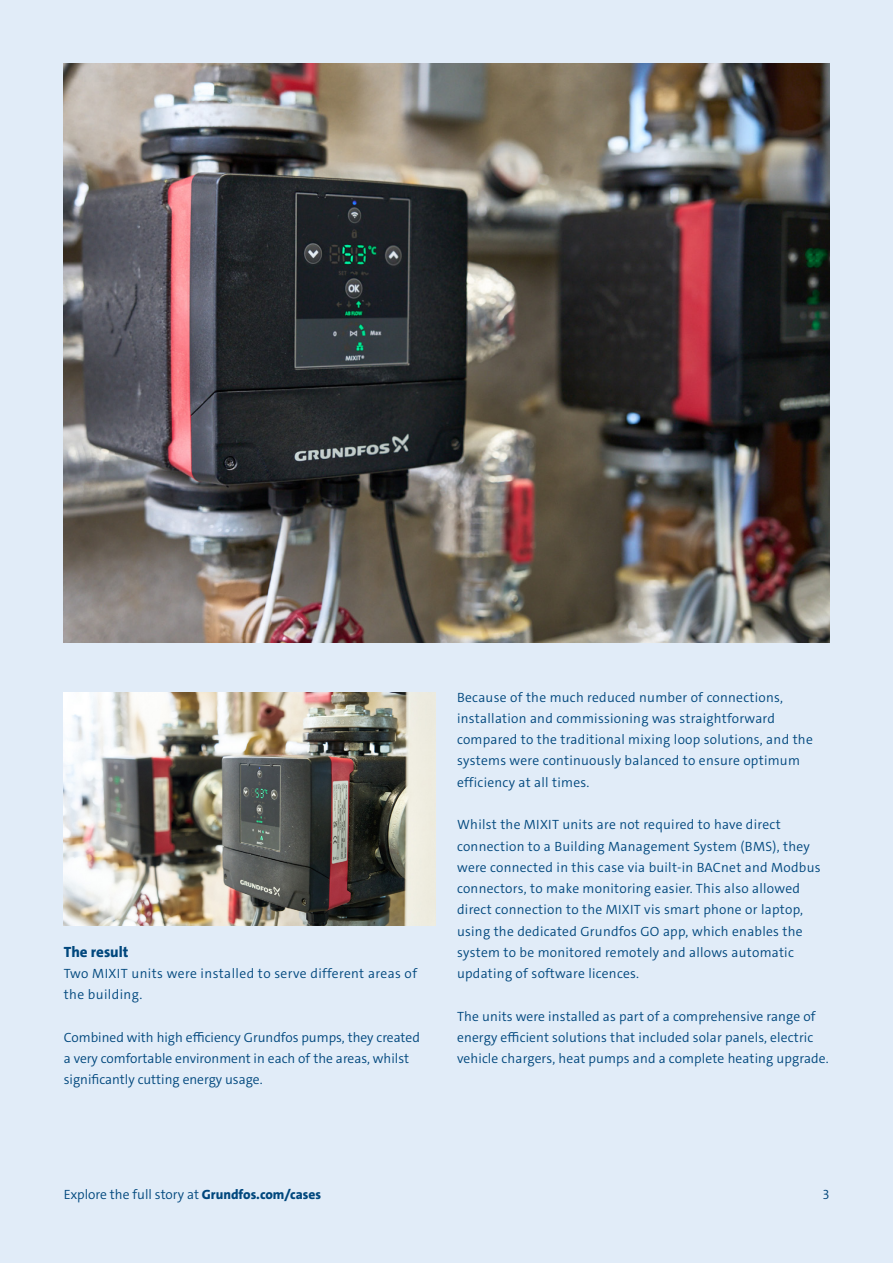
<style>
.page{position:relative;width:893px;height:1263px;background:#e1ecf8}
.page>*{position:absolute;margin:0;border:0;box-sizing:border-box;transform-origin:0 0}
.t1{font:800 15px "Grundfos The Sans";color:#00477d}
.t2{font:300 13.5px/21.3px "Grundfos The Sans";letter-spacing:.02em;color:#00477d}
.t3{font:300 13.5px/21.3px "Grundfos The Sans";color:#00477d}
.t4{font:300 13.5px "Grundfos The Sans";color:#004579}
.s1{font-weight:800}
</style>
<div class="page">
<img style="left:64px;top:64px;width:765px;height:578px">
<img style="left:64px;top:693px;width:372px;height:233px">
<p class="t1" style="left:64px;top:942px;width:66px">The result</p>
<p class="t2" style="left:64px;top:963px;width:355px">Two MIXIT units were installed to serve different areas of the building.</p>
<p class="t3" style="left:64px;top:1027px;width:358px">Combined with high efficiency Grundfos pumps, they created a very comfortable environment in each of the areas, whilst significantly cutting energy usage.</p>
<p class="t2" style="left:457px;top:686px;width:357px">Because of the much reduced number of connections, installation and commissioning was straightforward compared to the traditional mixing loop solutions, and the systems were continuously balanced to ensure optimum efficiency at all times.</p>
<p class="t2" style="left:457px;top:814px;width:365px">Whilst the MIXIT units are not required to have direct connection to a Building Management System (BMS), they were connected in this case via built-in BACnet and Modbus connectors, to make monitoring easier. This also allowed direct connection to the MIXIT vis smart phone or laptop, using the dedicated Grundfos GO app, which enables the system to be monitored remotely and allows automatic updating of software licences.</p>
<p class="t2" style="left:457px;top:1005px;width:373px">The units were installed as part of a comprehensive range of energy efficient solutions that included solar panels, electric vehicle chargers, heat pumps and a complete heating upgrade.</p>
<p class="t3" style="left:64px;top:1184px;width:259px">Explore the full story at <span class="s1">Grundfos.com/cases</span></p>
<p class="t4" style="left:823px;top:1186px;width:8px">3</p>
</div>
